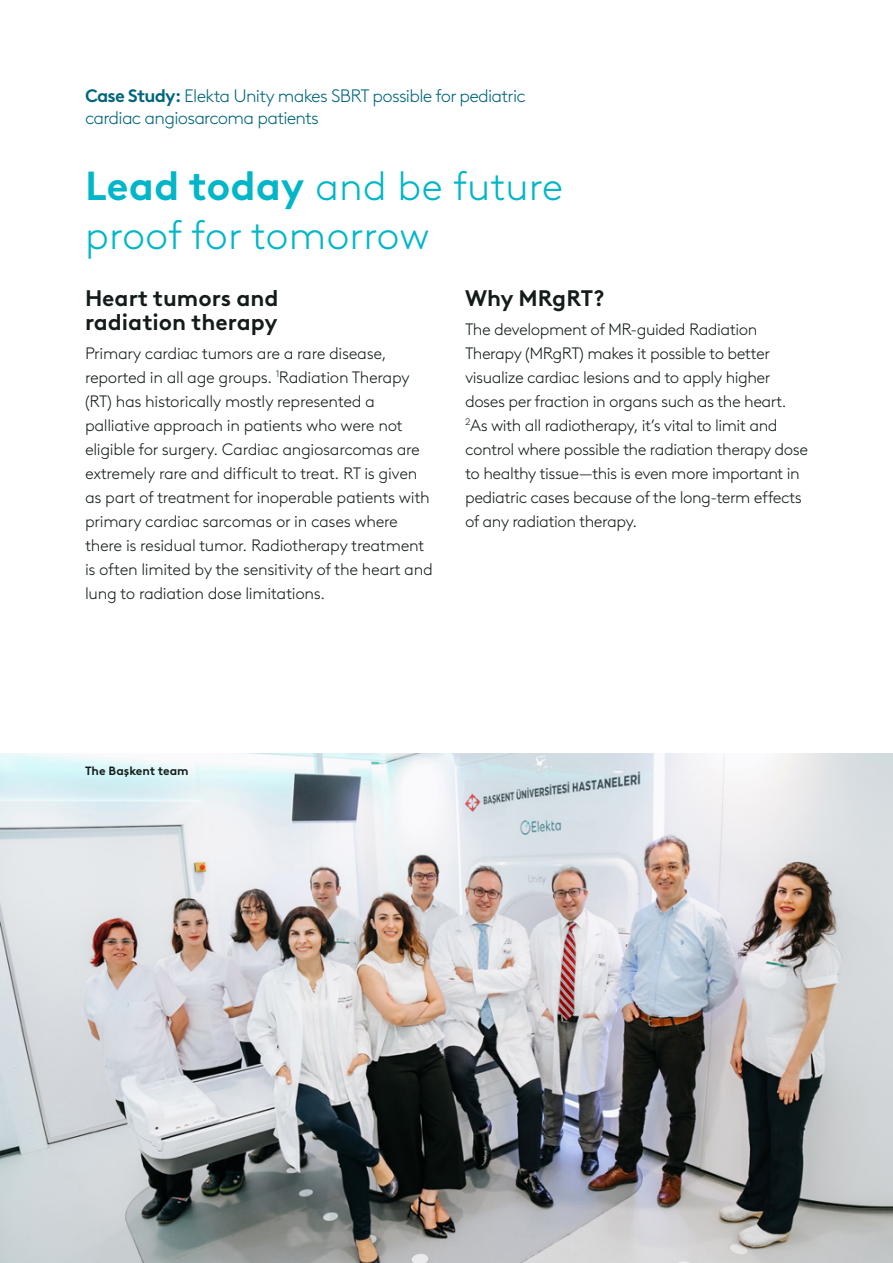
<style>
.page{position:relative;width:893px;height:1263px;background:#fff}
.page>*{position:absolute;margin:0;border:0;box-sizing:border-box;transform-origin:0 0}
.t1{font:300 40.5px/48.6px "Brown LL";color:#00b6c8}
.t2{font:700 22.5px/24px "Brown LL";color:#141c1b}
.t3{font:300 18px/21.6px "Brown LL";letter-spacing:-.04em;color:#00657c}
.t4{font:300 16.5px/24px "Brown LL";letter-spacing:-.03em;color:#141c1b}
.t5{font:700 12px "Brown LL";color:#141c1b}
.s1{font-weight:700}
</style>
<div class="page">
<img style="left:0;top:754px;width:893px;height:509px">
<p class="t3" style="left:85px;top:84px;width:442px"><span class="s1">Case Study:</span> Elekta Unity makes SBRT possible for pediatric cardiac angiosarcoma patients</p>
<p class="t1" style="left:85px;top:159px;width:480px"><span class="s1">Lead today</span> and be future proof for tomorrow</p>
<p class="t2" style="left:85px;top:285px;width:195px">Heart tumors and radiation therapy</p>
<p class="t4" style="left:85px;top:340px;width:349px">Primary cardiac tumors are a rare disease, reported in all age groups. <sup>1</sup>Radiation Therapy (RT) has historically mostly represented a palliative approach in patients who were not eligible for surgery. Cardiac angiosarcomas are extremely rare and difficult to treat. RT is given as part of treatment for inoperable patients with primary cardiac sarcomas or in cases where there is residual tumor. Radiotherapy treatment is often limited by the sensitivity of the heart and lung to radiation dose limitations.</p>
<p class="t2" style="left:465px;top:285px;width:141px">Why MRgRT?</p>
<p class="t4" style="left:465px;top:316px;width:345px">The development of MR-guided Radiation Therapy (MRgRT) makes it possible to better visualize cardiac lesions and to apply higher doses per fraction in organs such as the heart.<br><sup>2</sup>As with all radiotherapy, it’s vital to limit and control where possible the radiation therapy dose to healthy tissue—this is even more important in pediatric cases because of the long-term effects of any radiation therapy.</p>
<p class="t5" style="left:85px;top:761px;width:105px">The Başkent team</p>
</div>
